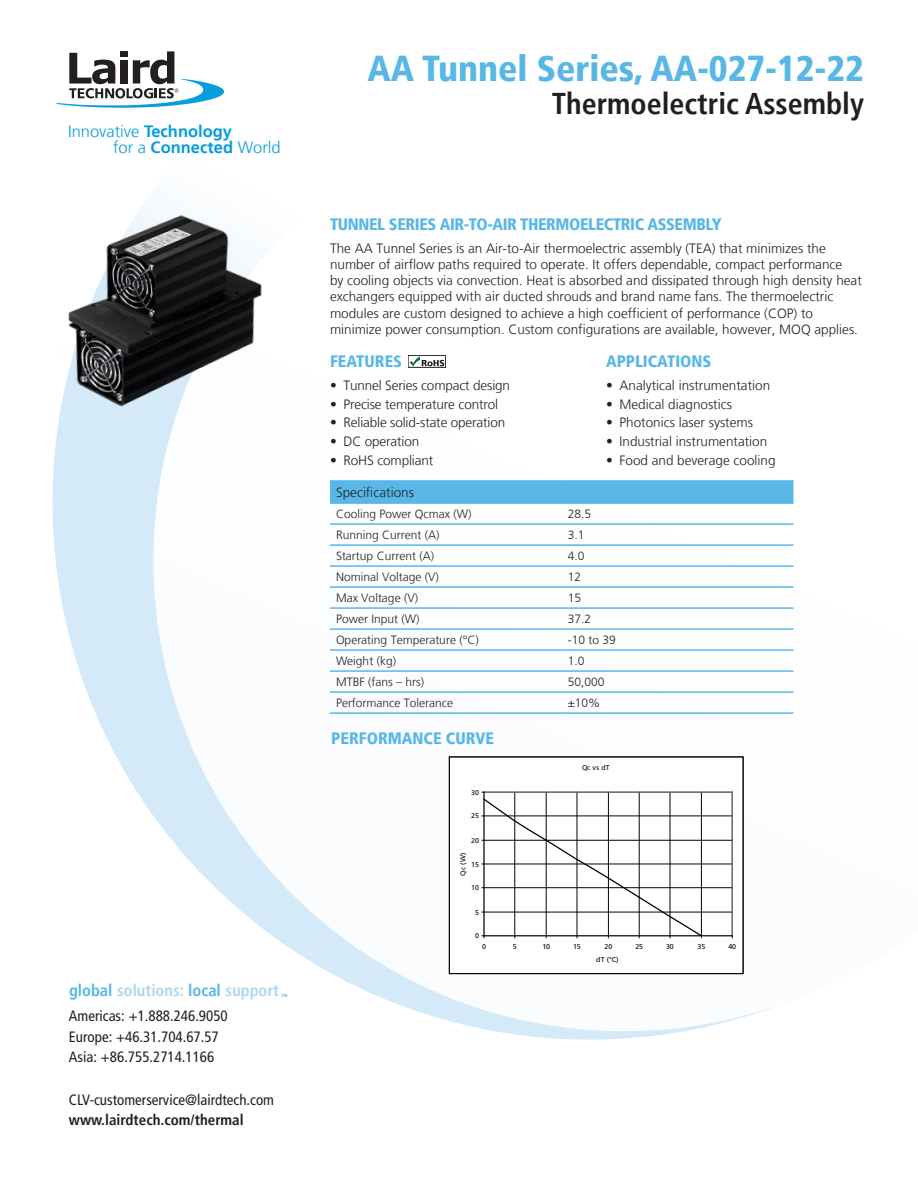
<style>
.page{position:relative;width:918px;height:1188px;background:#fff}
.page>*{position:absolute;margin:0;border:0;box-sizing:border-box;transform-origin:0 0}
.t1{font:900 condensed 36px "Frutiger LT";color:#58b7e7}
.t2{font:700 condensed 30px "Frutiger LT";color:#231f20}
.t3{font:900 condensed 16.5px "Frutiger LT";letter-spacing:-.025em;color:#58b7e7}
.t4{font:300 16.5px "Frutiger LT";color:#069ddc}
.t5{font:700 condensed 16.5px "Frutiger LT";color:#aed7f1}
.t6{font:900 condensed 16.5px "Frutiger LT";color:#58b7e7}
.t7{font:condensed 15px "Frutiger LT";color:#231f20}
.t8{font:700 condensed 15px "Frutiger LT";color:#231f20}
.t9{font:300 13.5px/16.2px "Frutiger LT";color:#231f20}
.t10{font:300 12px "Frutiger LT";color:#231f20}
.t11{font:7.05px "Frutiger LT";letter-spacing:-.01em;color:#040503}
.t12{font:700 condensed 4.5px "Frutiger LT";color:#58b7e7}
.s1{font-weight:700}
.s2{color:#58b7e7}
</style>
<div class="page">
<svg style="left:52px;top:367px;width:726px;height:673px"></svg>
<svg style="left:56px;top:51px;width:168px;height:57px"></svg>
<img style="left:52px;top:200px;width:246px;height:217px">
<div style="left:330px;top:482px;width:464px;height:20px;background:#58b7e7"></div>
<hr style="left:330px;top:480px;width:232px;height:2px;background:#58b7e7">
<hr style="left:562px;top:480px;width:232px;height:2px;background:#58b7e7">
<hr style="left:330px;top:502px;width:232px;height:2px;background:#58b7e7">
<hr style="left:562px;top:502px;width:232px;height:2px;background:#58b7e7">
<hr style="left:330px;top:523px;width:232px;height:2px;background:#58b7e7">
<hr style="left:562px;top:523px;width:232px;height:2px;background:#58b7e7">
<hr style="left:330px;top:544px;width:232px;height:2px;background:#58b7e7">
<hr style="left:562px;top:544px;width:232px;height:2px;background:#58b7e7">
<hr style="left:330px;top:565px;width:232px;height:2px;background:#58b7e7">
<hr style="left:562px;top:565px;width:232px;height:2px;background:#58b7e7">
<hr style="left:330px;top:586px;width:232px;height:2px;background:#58b7e7">
<hr style="left:562px;top:586px;width:232px;height:2px;background:#58b7e7">
<hr style="left:330px;top:607px;width:232px;height:2px;background:#58b7e7">
<hr style="left:562px;top:607px;width:232px;height:2px;background:#58b7e7">
<hr style="left:330px;top:628px;width:232px;height:2px;background:#58b7e7">
<hr style="left:562px;top:628px;width:232px;height:2px;background:#58b7e7">
<hr style="left:330px;top:649px;width:232px;height:2px;background:#58b7e7">
<hr style="left:562px;top:649px;width:232px;height:2px;background:#58b7e7">
<hr style="left:330px;top:670px;width:232px;height:2px;background:#58b7e7">
<hr style="left:562px;top:670px;width:232px;height:2px;background:#58b7e7">
<hr style="left:330px;top:691px;width:232px;height:2px;background:#58b7e7">
<hr style="left:562px;top:691px;width:232px;height:2px;background:#58b7e7">
<hr style="left:330px;top:712px;width:232px;height:2px;background:#58b7e7">
<hr style="left:562px;top:712px;width:232px;height:2px;background:#58b7e7">
<div style="left:449px;top:757px;width:294px;height:217px;background:#fff"></div>
<hr style="left:484px;top:912px;width:248px;height:1px;background:#040503">
<hr style="left:484px;top:887px;width:248px;height:1px;background:#040503">
<hr style="left:484px;top:864px;width:248px;height:1px;background:#040503">
<hr style="left:484px;top:840px;width:248px;height:1px;background:#040503">
<hr style="left:484px;top:816px;width:248px;height:1px;background:#040503">
<hr style="left:484px;top:792px;width:248px;height:1px;background:#808180">
<hr style="left:732px;top:792px;width:1px;height:144px;background:#808180">
<hr style="left:484px;top:935px;width:248px;height:1px;background:#808180">
<hr style="left:484px;top:936px;width:248px;height:1px;background:#040503">
<svg style="left:482px;top:792px;width:221px;height:146px"></svg>
<div style="left:449px;top:757px;width:294px;height:217px;border:1px solid #040503"></div>
<div style="left:408px;top:355px;width:38px;height:12px;border:1px solid #231f20"></div>
<svg style="left:409px;top:356px;width:35px;height:10px"></svg>
<p class="t4" style="left:68px;top:122px;width:166px">Innovative <span class="s1">Technology</span></p>
<p class="t4" style="left:113px;top:138px;width:169px">for a <span class="s1">Connected</span> World</p>
<p class="t5" style="left:69px;top:980px;width:212px"><span class="s2">global</span> solutions: <span class="s2">local</span> support</p>
<p class="t12" style="left:282px;top:992px;width:7px">TM</p>
<p class="t7" style="left:69px;top:1008px;width:160px">Americas: +1.888.246.9050</p>
<p class="t7" style="left:69px;top:1028px;width:151px">Europe: +46.31.704.67.57</p>
<p class="t7" style="left:69px;top:1048px;width:147px">Asia: +86.755.2714.1166</p>
<p class="t7" style="left:69px;top:1091px;width:207px">CLV-customerservice@lairdtech.com</p>
<p class="t8" style="left:69px;top:1111px;width:176px">www.lairdtech.com/thermal</p>
<p class="t1" style="left:367px;top:47px;width:498px">AA TUNNEL SERIES, AA-027-12-22</p>
<p class="t2" style="left:552px;top:86px;width:314px">Thermoelectric Assembly</p>
<p class="t3" style="left:330px;top:214px;width:393px">TUNNEL SERIES AIR-TO-AIR THERMOELECTRIC ASSEMBLY</p>
<p class="t9" style="left:330px;top:240px;width:533px">The AA Tunnel Series is an Air-to-Air thermoelectric assembly (TEA) that minimizes the number of airflow paths required to operate. It offers dependable, compact performance<br>by cooling objects via convection. Heat is absorbed and dissipated through high density heat exchangers equipped with air ducted shrouds and brand name fans. The thermoelectric modules are custom designed to achieve a high coefficient of performance (COP) to minimize power consumption. Custom configurations are available, however, MOQ applies.</p>
<p class="t3" style="left:330px;top:351px;width:74px">FEATURES</p>
<p class="t9" style="left:330px;top:378px;width:182px">• Tunnel Series compact design</p>
<p class="t9" style="left:330px;top:396px;width:170px">• Precise temperature control</p>
<p class="t9" style="left:330px;top:415px;width:177px">• Reliable solid-state operation</p>
<p class="t9" style="left:330px;top:433px;width:91px">• DC operation</p>
<p class="t9" style="left:330px;top:452px;width:105px">• RoHS compliant</p>
<p class="t6" style="left:606px;top:351px;width:105px">APPLICATIONS</p>
<p class="t9" style="left:606px;top:378px;width:166px">• Analytical instrumentation</p>
<p class="t9" style="left:606px;top:396px;width:128px">• Medical diagnostics</p>
<p class="t9" style="left:606px;top:415px;width:149px">• Photonics laser systems</p>
<p class="t9" style="left:606px;top:433px;width:163px">• Industrial instrumentation</p>
<p class="t9" style="left:606px;top:452px;width:171px">• Food and beverage cooling</p>
<p class="t9" style="left:336px;top:485px;width:80px">Specifications</p>
<p class="t10" style="left:336px;top:507px;width:137px">Cooling Power Qcmax (W)</p>
<p class="t10" style="left:568px;top:507px;width:25px">28.5</p>
<p class="t10" style="left:336px;top:528px;width:105px">Running Current (A)</p>
<p class="t10" style="left:568px;top:528px;width:18px">3.1</p>
<p class="t10" style="left:336px;top:549px;width:100px">Startup Current (A)</p>
<p class="t10" style="left:568px;top:549px;width:18px">4.0</p>
<p class="t10" style="left:336px;top:570px;width:104px">Nominal Voltage (V)</p>
<p class="t10" style="left:568px;top:570px;width:15px">12</p>
<p class="t10" style="left:336px;top:591px;width:84px">Max Voltage (V)</p>
<p class="t10" style="left:568px;top:591px;width:15px">15</p>
<p class="t10" style="left:336px;top:612px;width:85px">Power Input (W)</p>
<p class="t10" style="left:568px;top:612px;width:25px">37.2</p>
<p class="t10" style="left:336px;top:633px;width:144px">Operating Temperature (°C)</p>
<p class="t10" style="left:568px;top:633px;width:50px">-10 to 39</p>
<p class="t10" style="left:336px;top:654px;width:62px">Weight (kg)</p>
<p class="t10" style="left:568px;top:654px;width:18px">1.0</p>
<p class="t10" style="left:336px;top:675px;width:90px">MTBF (fans – hrs)</p>
<p class="t10" style="left:568px;top:675px;width:38px">50,000</p>
<p class="t10" style="left:336px;top:696px;width:119px">Performance Tolerance</p>
<p class="t10" style="left:568px;top:696px;width:34px">±10%</p>
<p class="t6" style="left:331px;top:729px;width:164px">PERFORMANCE CURVE</p>
<p class="t11" style="left:471px;top:788px;width:9px">30</p>
<p class="t11" style="left:471px;top:812px;width:9px">25</p>
<p class="t11" style="left:471px;top:836px;width:9px">20</p>
<p class="t11" style="left:459px;top:876px;width:24px;rotate:-90deg">Qc (W)</p>
<p class="t11" style="left:471px;top:860px;width:9px">15</p>
<p class="t11" style="left:471px;top:884px;width:9px">10</p>
<p class="t11" style="left:475px;top:908px;width:5px">5</p>
<p class="t11" style="left:475px;top:932px;width:5px">0</p>
<p class="t11" style="left:582px;top:764px;width:29px">Qc vs dT</p>
<p class="t11" style="left:482px;top:942px;width:5px">0</p>
<p class="t11" style="left:513px;top:942px;width:5px">5</p>
<p class="t11" style="left:542px;top:942px;width:9px">10</p>
<p class="t11" style="left:573px;top:942px;width:9px">15</p>
<p class="t11" style="left:605px;top:942px;width:9px">20</p>
<p class="t11" style="left:635px;top:942px;width:9px">25</p>
<p class="t11" style="left:666px;top:942px;width:9px">30</p>
<p class="t11" style="left:698px;top:942px;width:9px">35</p>
<p class="t11" style="left:728px;top:942px;width:9px">40</p>
<p class="t11" style="left:596px;top:955px;width:24px">dT (°C)</p>
</div>
